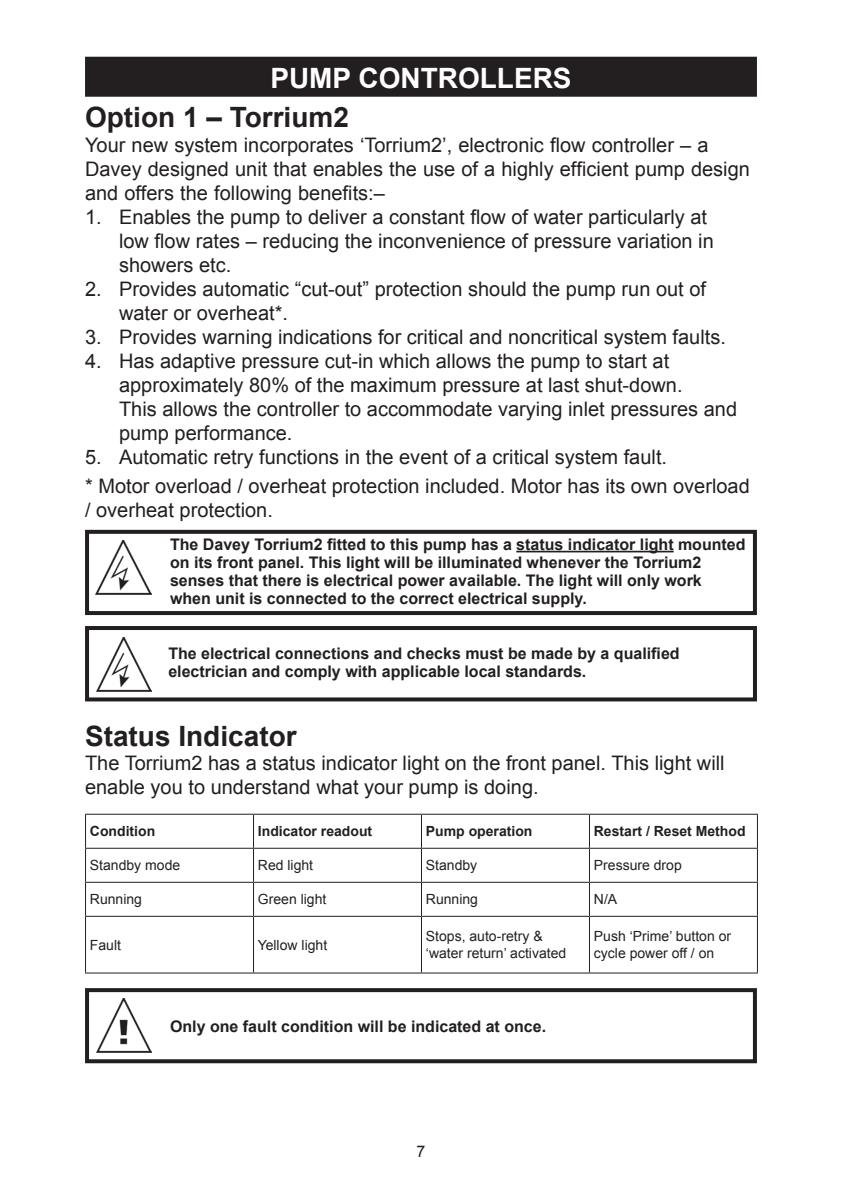
<style>
.page{position:relative;width:842px;height:1191px;background:#fff}
.page>*{position:absolute;margin:0;border:0;box-sizing:border-box;transform-origin:0 0}
.t1{font:700 28px "Arial";color:#231f20}
.t2{font:700 28px "Arial";color:#fff}
.t3{font:20px/24px "Arial";color:#231f20}
.t4{font:700 16px/18px "Arial";color:#231f20}
.t5{font:16px "Arial";color:#231f20}
.t6{font:14px/16.8px "Arial";color:#231f20}
.t7{font:700 14px "Arial";color:#231f20}
</style>
<div class="page">
<div style="left:85px;top:57px;width:672px;height:40px;background:#231f20"></div>
<div style="left:85px;top:530px;width:672px;height:85px;border:4px solid #231f20"></div>
<hr style="left:516px;top:551px;width:158px;height:1px;background:#231f20">
<img style="left:96px;top:540px;width:55px;height:54px">
<div style="left:85px;top:626px;width:672px;height:75px;border:4px solid #231f20"></div>
<img style="left:97px;top:637px;width:55px;height:54px">
<hr style="left:85px;top:813px;width:168px;height:1px;background:#231f20">
<hr style="left:85px;top:814px;width:1px;height:33px;background:#231f20">
<hr style="left:253px;top:813px;width:168px;height:1px;background:#231f20">
<hr style="left:253px;top:814px;width:1px;height:33px;background:#231f20">
<hr style="left:421px;top:813px;width:168px;height:1px;background:#231f20">
<hr style="left:421px;top:814px;width:1px;height:33px;background:#231f20">
<hr style="left:589px;top:813px;width:169px;height:1px;background:#231f20">
<hr style="left:589px;top:814px;width:1px;height:33px;background:#231f20">
<hr style="left:757px;top:814px;width:1px;height:33px;background:#231f20">
<hr style="left:85px;top:847px;width:168px;height:1px;background:#231f20">
<hr style="left:85px;top:848px;width:1px;height:33px;background:#231f20">
<hr style="left:253px;top:847px;width:168px;height:1px;background:#231f20">
<hr style="left:253px;top:848px;width:1px;height:33px;background:#231f20">
<hr style="left:421px;top:847px;width:168px;height:1px;background:#231f20">
<hr style="left:421px;top:848px;width:1px;height:33px;background:#231f20">
<hr style="left:589px;top:847px;width:169px;height:1px;background:#231f20">
<hr style="left:589px;top:848px;width:1px;height:33px;background:#231f20">
<hr style="left:757px;top:848px;width:1px;height:33px;background:#231f20">
<hr style="left:85px;top:881px;width:168px;height:1px;background:#231f20">
<hr style="left:85px;top:882px;width:1px;height:33px;background:#231f20">
<hr style="left:253px;top:881px;width:168px;height:1px;background:#231f20">
<hr style="left:253px;top:882px;width:1px;height:33px;background:#231f20">
<hr style="left:421px;top:881px;width:168px;height:1px;background:#231f20">
<hr style="left:421px;top:882px;width:1px;height:33px;background:#231f20">
<hr style="left:589px;top:881px;width:169px;height:1px;background:#231f20">
<hr style="left:589px;top:882px;width:1px;height:33px;background:#231f20">
<hr style="left:757px;top:882px;width:1px;height:33px;background:#231f20">
<hr style="left:85px;top:915px;width:168px;height:1px;background:#231f20">
<hr style="left:85px;top:916px;width:1px;height:56px;background:#231f20">
<hr style="left:253px;top:915px;width:168px;height:1px;background:#231f20">
<hr style="left:253px;top:916px;width:1px;height:56px;background:#231f20">
<hr style="left:421px;top:915px;width:168px;height:1px;background:#231f20">
<hr style="left:421px;top:916px;width:1px;height:56px;background:#231f20">
<hr style="left:589px;top:915px;width:169px;height:1px;background:#231f20">
<hr style="left:589px;top:916px;width:1px;height:56px;background:#231f20">
<hr style="left:757px;top:916px;width:1px;height:56px;background:#231f20">
<hr style="left:85px;top:972px;width:168px;height:1px;background:#231f20">
<hr style="left:253px;top:972px;width:168px;height:1px;background:#231f20">
<hr style="left:421px;top:972px;width:168px;height:1px;background:#231f20">
<hr style="left:589px;top:972px;width:169px;height:1px;background:#231f20">
<div style="left:85px;top:988px;width:672px;height:75px;border:4px solid #231f20"></div>
<img style="left:96px;top:998px;width:55px;height:54px">
<h1 class="t2" style="left:270px;top:60px;width:303px">PUMP CONTROLLERS</h1>
<h1 class="t1" style="left:85px;top:99px;width:265px">Option 1 – Torrium2</h1>
<p class="t3" style="left:85px;top:133px;width:666px">Your new system incorporates ‘Torrium2’, electronic flow controller – a<br>Davey designed unit that enables the use of a highly efficient pump design and offers the following benefits:–</p>
<p class="t3" style="left:119px;top:205px;width:596px;text-indent:-34px">1. Enables the pump to deliver a constant flow of water particularly at low flow rates – reducing the inconvenience of pressure variation in showers etc.</p>
<p class="t3" style="left:119px;top:277px;width:588px;text-indent:-34px">2. Provides automatic “cut-out” protection should the pump run out of water or overheat*.</p>
<p class="t3" style="left:85px;top:325px;width:642px">3. Provides warning indications for critical and noncritical system faults.</p>
<p class="t3" style="left:119px;top:349px;width:619px;text-indent:-34px">4. Has adaptive pressure cut-in which allows the pump to start at approximately 80% of the maximum pressure at last shut-down.<br>This allows the controller to accommodate varying inlet pressures and pump performance.</p>
<p class="t3" style="left:85px;top:442px;width:666px;line-height:29.6px">5. Automatic retry functions in the event of a critical system fault.<br>* Motor overload / overheat protection included. Motor has its own overload</p>
<p class="t3" style="left:85px;top:498px;width:189px">/ overheat protection.</p>
<p class="t4" style="left:170px;top:536px;width:577px">The Davey Torrium2 fitted to this pump has a status indicator light mounted on its front panel. This light will be illuminated whenever the Torrium2 senses that there is electrical power available. The light will only work when unit is connected to the correct electrical supply.</p>
<p class="t4" style="left:168px;top:645px;width:513px">The electrical connections and checks must be made by a qualified electrician and comply with applicable local standards.</p>
<h1 class="t1" style="left:85px;top:718px;width:213px">Status Indicator</h1>
<p class="t3" style="left:85px;top:751px;width:641px">The Torrium2 has a status indicator light on the front panel. This light will enable you to understand what your pump is doing.</p>
<p class="t7" style="left:90px;top:822px;width:67px">Condition</p>
<p class="t7" style="left:258px;top:822px;width:116px">Indicator readout</p>
<p class="t7" style="left:426px;top:822px;width:108px">Pump operation</p>
<p class="t7" style="left:594px;top:822px;width:153px">Restart / Reset Method</p>
<p class="t6" style="left:90px;top:857px;width:92px">Standby mode</p>
<p class="t6" style="left:258px;top:857px;width:57px">Red light</p>
<p class="t6" style="left:426px;top:857px;width:53px">Standby</p>
<p class="t6" style="left:594px;top:857px;width:89px">Pressure drop</p>
<p class="t6" style="left:90px;top:891px;width:54px">Running</p>
<p class="t6" style="left:258px;top:891px;width:70px">Green light</p>
<p class="t6" style="left:426px;top:891px;width:54px">Running</p>
<p class="t6" style="left:594px;top:891px;width:25px">N/A</p>
<p class="t6" style="left:90px;top:936px;width:33px">Fault</p>
<p class="t6" style="left:258px;top:936px;width:71px">Yellow light</p>
<p class="t6" style="left:426px;top:928px;width:142px">Stops, auto-retry &amp; ‘water return’ activated</p>
<p class="t6" style="left:594px;top:928px;width:139px">Push ‘Prime’ button or cycle power off / on</p>
<p class="t4" style="left:170px;top:1017px;width:378px">Only one fault condition will be indicated at once.</p>
<p class="t5" style="left:416px;top:1141px;width:10px">7</p>
</div>
